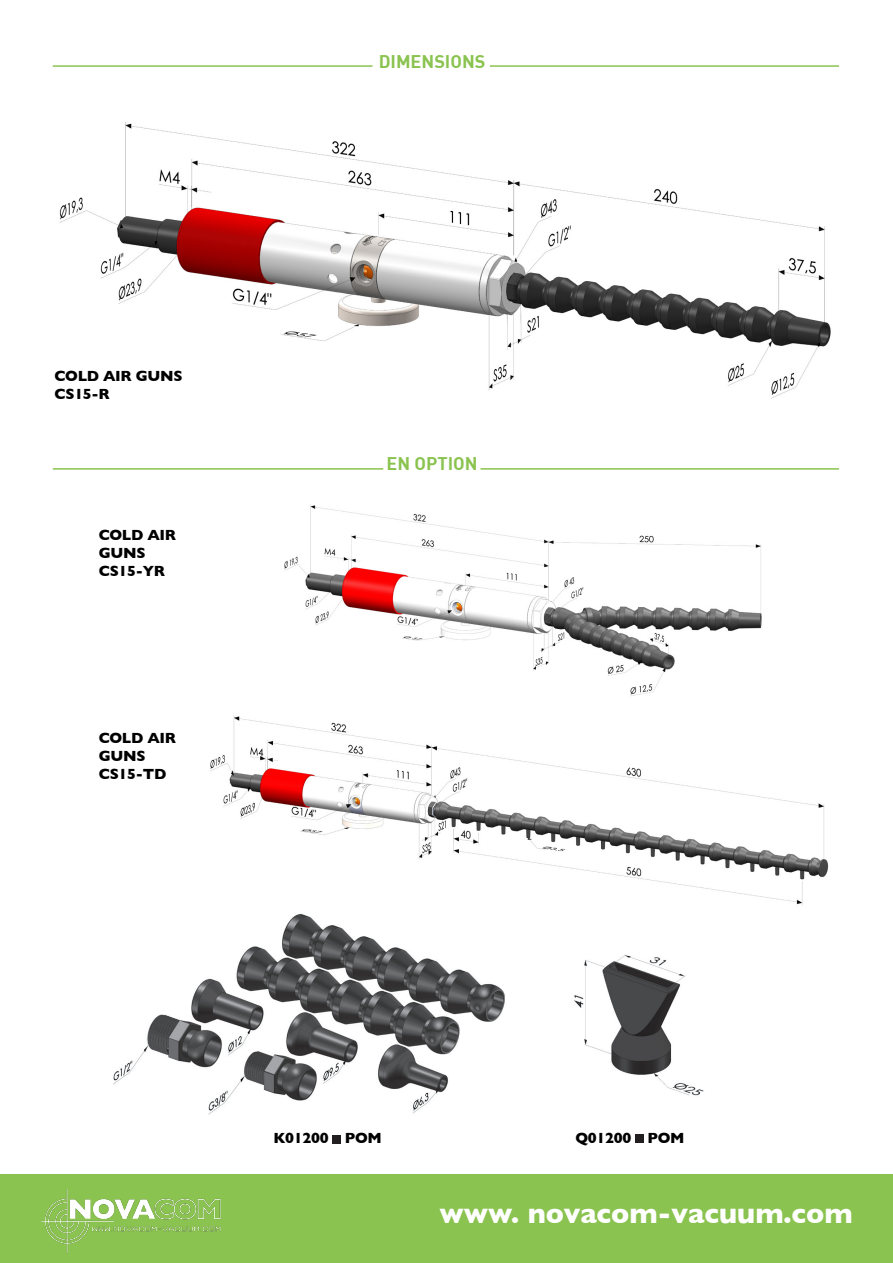
<style>
.page{position:relative;width:893px;height:1263px;background:#fff}
.page>*{position:absolute;margin:0;border:0;box-sizing:border-box;transform-origin:0 0}
.t1{font:700 28.5px "Gill Sans";color:#fff}
.t2{font:700 18px "DIN";color:#8ac350}
.t3{font:700 15px/18px "Gill Sans";letter-spacing:-.02em;color:#000}
</style>
<div class="page">
<img style="left:284px;top:504px;width:478px;height:192px">
<img style="left:59px;top:122px;width:772px;height:277px">
<div style="left:0;top:1174px;width:893px;height:89px;background:#8ac350"></div>
<hr style="left:53px;top:65px;width:319px;height:2px;background:#8ac350">
<hr style="left:490px;top:65px;width:349px;height:2px;background:#8ac350">
<hr style="left:53px;top:468px;width:330px;height:2px;background:#8ac350">
<hr style="left:480px;top:468px;width:359px;height:2px;background:#8ac350">
<div style="left:635px;top:1135px;width:9px;height:8px;background:#231f20"></div>
<div style="left:332px;top:1135px;width:9px;height:8px;background:#231f20"></div>
<img style="left:574px;top:955px;width:130px;height:141px">
<img style="left:114px;top:913px;width:391px;height:202px">
<img style="left:210px;top:716px;width:619px;height:189px">
<img style="left:41px;top:1189px;width:180px;height:65px">
<p class="t3" style="left:55px;top:367px;width:129px">COLD AIR GUNS</p>
<p class="t3" style="left:55px;top:385px;width:57px">CS15-R</p>
<p class="t3" style="left:99px;top:526px;width:79px">COLD AIR<br>GUNS</p>
<p class="t3" style="left:99px;top:562px;width:68px">CS15-YR</p>
<p class="t3" style="left:99px;top:728px;width:79px">COLD AIR<br>GUNS</p>
<p class="t3" style="left:99px;top:764px;width:69px">CS15-TD</p>
<p class="t2" style="left:379px;top:53px;width:108px">DIMENSIONS</p>
<p class="t2" style="left:387px;top:455px;width:92px">EN OPTION</p>
<p class="t3" style="left:274px;top:1129px;width:110px">K01200 POM</p>
<p class="t3" style="left:575px;top:1129px;width:111px">Q01200 POM</p>
<p class="t1" style="left:439px;top:1191px;width:415px">www. novacom-vacuum.com</p>
</div>
